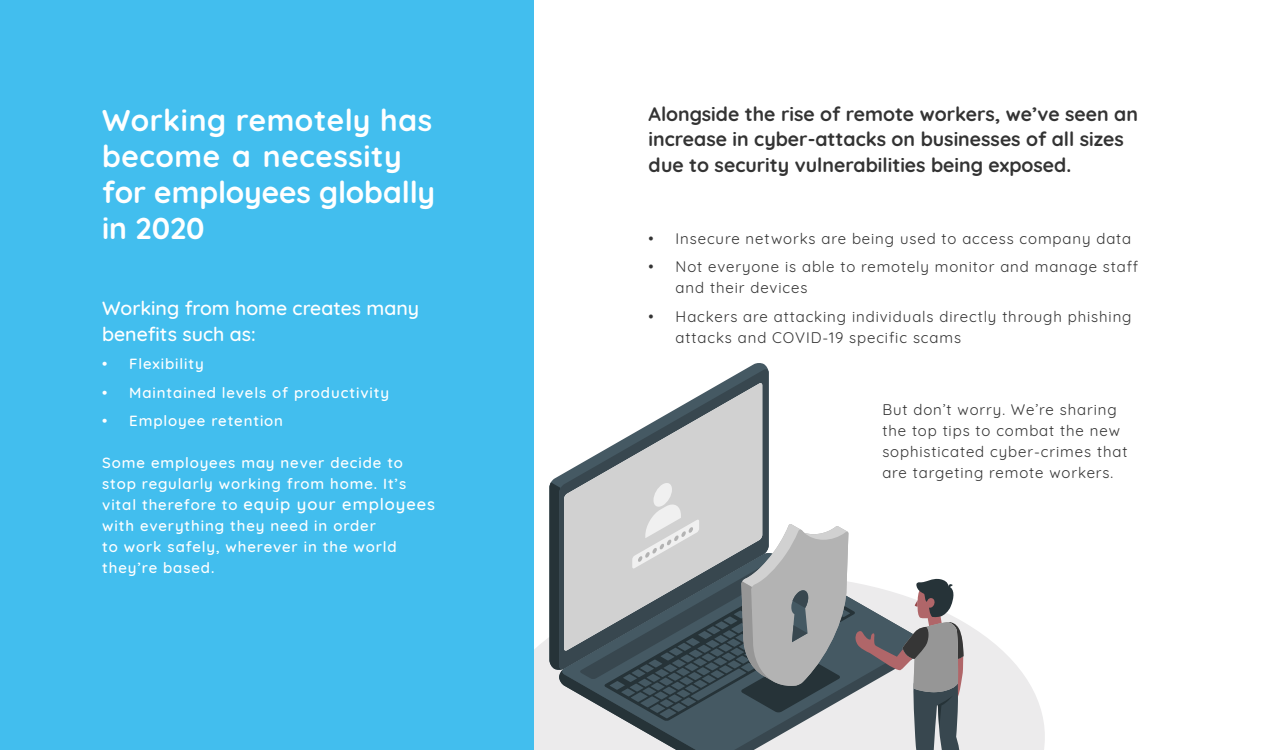
<style>
.page{position:relative;width:1263px;height:750px;background:#fff}
.page>*{position:absolute;margin:0;border:0;box-sizing:border-box;transform-origin:0 0}
.t1{font:700 30px/36px "Quicksand";letter-spacing:.015em;color:#fff}
.t2{font:700 19.5px/25.5px "Quicksand";color:#333}
.t3{font:500 19.5px/25.5px "Quicksand";color:#fff}
.t4{font:500 16.5px "Quicksand";letter-spacing:.06em;color:#fff}
.t5{font:15px/21px "Quicksand";letter-spacing:.06em;color:#333}
.t6{font:500 15px/21px "Quicksand";letter-spacing:.06em;color:#fff}
.s1{font-size:15px}
</style>
<div class="page">
<svg style="left:534px;top:623px;width:511px;height:127px;fill:#ecebec"></svg>
<svg style="left:559px;top:368px;width:210px;height:113px"></svg>
<svg style="left:564px;top:383px;width:198px;height:98px"></svg>
<svg style="left:549px;top:481px;width:415px;height:269px"></svg>
<div style="left:0;top:0;width:534px;height:750px;background:#42beee"></div>
<h1 class="t1" style="left:102px;top:100px;width:334px">Working remotely has become a necessity for employees globally in 2020</h1>
<h2 class="t3" style="left:102px;top:294px;width:318px">Working from home creates many benefits such as:</h2>
<p class="t6" style="left:102px;top:352px;width:103px">• Flexibility</p>
<p class="t6" style="left:102px;top:381px;width:288px">• Maintained levels of productivity</p>
<p class="t6" style="left:102px;top:409px;width:182px">• Employee retention</p>
<p class="t6" style="left:102px;top:451px;width:306px">Some employees may never decide to stop regularly working from home. It’s</p>
<p class="t4" style="left:102px;top:491px;width:334px"><span class="s1">vital therefore to</span> equip your employees</p>
<p class="t6" style="left:102px;top:514px;width:296px">with everything they need in order<br>to work safely, wherever in the world they’re based.</p>
<h2 class="t2" style="left:649px;top:100px;width:491px">Alongside the rise of remote workers, we’ve seen an increase in cyber-attacks on businesses of all sizes due to security vulnerabilities being exposed.</h2>
<p class="t5" style="left:649px;top:226px;width:484px">• Insecure networks are being used to access company data</p>
<p class="t5" style="left:676px;top:255px;width:464px;text-indent:-27px">• Not everyone is able to remotely monitor and manage staff and their devices</p>
<p class="t5" style="left:676px;top:304px;width:457px;text-indent:-27px">• Hackers are attacking individuals directly through phishing attacks and COVID-19 specific scams</p>
<p class="t5" style="left:882px;top:398px;width:247px">But don’t worry. We’re sharing the top tips to combat the new sophisticated cyber-crimes that are targeting remote workers.</p>
</div>
